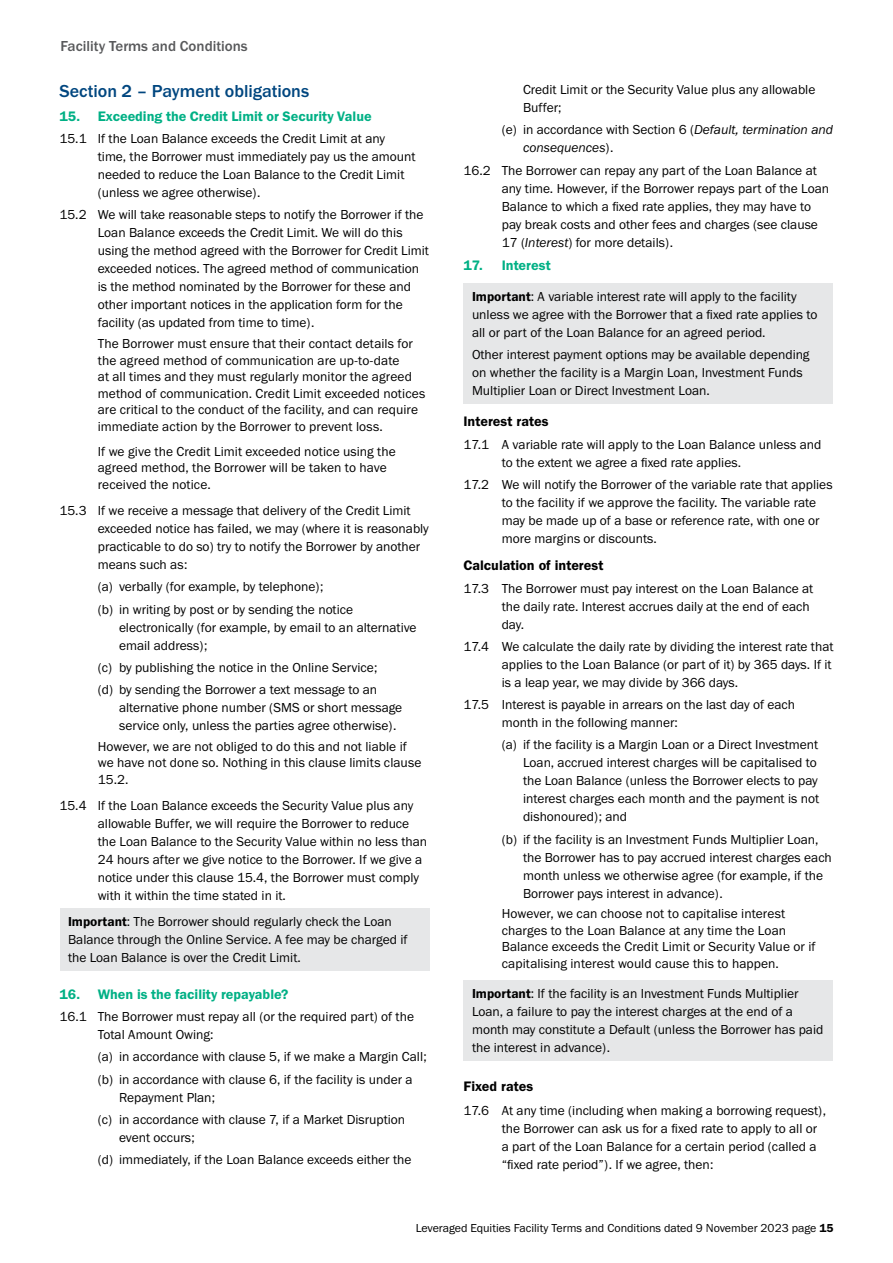
<style>
.page{position:relative;width:893px;height:1263px;background:#fff}
.page>*{position:absolute;margin:0;border:0;box-sizing:border-box;transform-origin:0 0}
.t1{font:500 18px "Franklin Gothic URW";color:#00467f}
.t2{font:500 15px "Franklin Gothic URW";color:#58595b}
.t3{font:14.25px "Franklin Gothic URW Dem";color:#00b085}
.t4{font:14.25px "Franklin Gothic URW Dem";color:#000}
.t5{font:13.5px/18px "Franklin Gothic URW Boo";color:#000}
.t6{font:13.5px "Franklin Gothic URW Boo Ita";color:#000}
.t7{font:12px "Franklin Gothic URW Boo";color:#000}
.s1{font-family:"Franklin Gothic URW Dem"}
.s2{font-family:"Franklin Gothic URW Boo Ita"}
.s3{font-family:"Franklin Gothic URW Boo"}
</style>
<div class="page">
<div style="left:60px;top:909px;width:369px;height:62px;background:#e6e7e8"></div>
<div style="left:463px;top:283px;width:370px;height:120px;background:#e6e7e8"></div>
<div style="left:463px;top:981px;width:370px;height:80px;background:#e6e7e8"></div>
<p class="t2" style="left:60px;top:37px;width:189px">Facility Terms and Conditions</p>
<h1 class="t1" style="left:60px;top:80px;width:251px">Section 2 – Payment obligations</h1>
<p class="t3" style="left:60px;top:107px;width:314px">15. Exceeding the Credit Limit or Security Value</p>
<p class="t5" style="left:98px;top:129px;width:319px;text-indent:-38px">15.1 If the Loan Balance exceeds the Credit Limit at any time, the Borrower must immediately pay us the amount needed to reduce the Loan Balance to the Credit Limit (unless we agree otherwise).</p>
<p class="t5" style="left:98px;top:206px;width:333px;text-indent:-38px">15.2 We will take reasonable steps to notify the Borrower if the Loan Balance exceeds the Credit Limit. We will do this using the method agreed with the Borrower for Credit Limit exceeded notices. The agreed method of communication is the method nominated by the Borrower for these and other important notices in the application form for the facility (as updated from time to time).</p>
<p class="t5" style="left:98px;top:335px;width:329px;line-height:16.5px">The Borrower must ensure that their contact details for the agreed method of communication are up-to-date<br>at all times and they must regularly monitor the agreed method of communication. Credit Limit exceeded notices are critical to the conduct of the facility, and can require immediate action by the Borrower to prevent loss.</p>
<p class="t5" style="left:98px;top:442px;width:300px;line-height:16.5px">If we give the Credit Limit exceeded notice using the agreed method, the Borrower will be taken to have received the notice.</p>
<p class="t5" style="left:98px;top:501px;width:333px;text-indent:-38px">15.3 If we receive a message that delivery of the Credit Limit exceeded notice has failed, we may (where it is reasonably practicable to do so) try to notify the Borrower by another means such as:</p>
<p class="t5" style="left:98px;top:575px;width:257px;line-height:22.2px">(a) verbally (for example, by telephone);<br>(b) in writing by post or by sending the notice</p>
<p class="t5" style="left:119px;top:618px;width:299px">electronically (for example, by email to an alternative email address);</p>
<p class="t5" style="left:98px;top:656px;width:281px;line-height:22.2px">(c) by publishing the notice in the Online Service; (d) by sending the Borrower a text message to an</p>
<p class="t5" style="left:119px;top:698px;width:285px">alternative phone number (SMS or short message service only, unless the parties agree otherwise).</p>
<p class="t5" style="left:98px;top:738px;width:325px;line-height:16.5px">However, we are not obliged to do this and not liable if we have not done so. Nothing in this clause limits clause<br>15.2.</p>
<p class="t5" style="left:98px;top:796px;width:331px;text-indent:-38px">15.4 If the Loan Balance exceeds the Security Value plus any allowable Buffer, we will require the Borrower to reduce the Loan Balance to the Security Value within no less than 24 hours after we give notice to the Borrower. If we give a notice under this clause 15.4, the Borrower must comply with it within the time stated in it.</p>
<p class="t5" style="left:68px;top:913px;width:341px"><span class="s1">Important</span>: The Borrower should regularly check the Loan<br>Balance through the Online Service. A fee may be charged if the Loan Balance is over the Credit Limit.</p>
<p class="t3" style="left:60px;top:985px;width:230px">16. When is the facility repayable?</p>
<p class="t5" style="left:98px;top:1007px;width:318px;text-indent:-38px">16.1 The Borrower must repay all (or the required part) of the<br>Total Amount Owing:</p>
<p class="t5" style="left:98px;top:1045px;width:331px;line-height:22.2px">(a) in accordance with clause 5, if we make a Margin Call; (b) in accordance with clause 6, if the facility is under a</p>
<p class="t5" style="left:98px;top:1086px;width:309px;line-height:22.2px;text-indent:21px">Repayment Plan;<br>(c) in accordance with clause 7, if a Market Disruption</p>
<p class="t5" style="left:98px;top:1126px;width:315px;line-height:22.2px;text-indent:21px">event occurs;<br>(d) immediately, if the Loan Balance exceeds either the</p>
<p class="t5" style="left:523px;top:80px;width:294px">Credit Limit or the Security Value plus any allowable<br>Buffer;</p>
<p class="t5" style="left:502px;top:121px;width:333px">(e) in accordance with Section 6 (<span class="s2">Default, termination and</span></p>
<p class="t6" style="left:523px;top:139px;width:92px">consequences<span class="s3">).</span></p>
<p class="t5" style="left:502px;top:161px;width:329px;text-indent:-38px">16.2 The Borrower can repay any part of the Loan Balance at any time. However, if the Borrower repays part of the Loan Balance to which a fixed rate applies, they may have to pay break costs and other fees and charges (see clause 17 (<span class="s2">Interest</span>) for more details).</p>
<p class="t3" style="left:463px;top:257px;width:89px">17. Interest</p>
<p class="t5" style="left:472px;top:287px;width:347px"><span class="s1">Important</span>: A variable interest rate will apply to the facility unless we agree with the Borrower that a fixed rate applies to all or part of the Loan Balance for an agreed period.</p>
<p class="t5" style="left:472px;top:345px;width:339px">Other interest payment options may be available depending on whether the facility is a Margin Loan, Investment Funds<br>Multiplier Loan or Direct Investment Loan.</p>
<p class="t4" style="left:463px;top:412px;width:86px">Interest rates</p>
<p class="t5" style="left:502px;top:435px;width:321px;text-indent:-38px">17.1 A variable rate will apply to the Loan Balance unless and to the extent we agree a fixed rate applies.</p>
<p class="t5" style="left:502px;top:475px;width:332px;text-indent:-38px">17.2 We will notify the Borrower of the variable rate that applies to the facility if we approve the facility. The variable rate may be made up of a base or reference rate, with one or more margins or discounts.</p>
<p class="t4" style="left:463px;top:556px;width:141px">Calculation of interest</p>
<p class="t5" style="left:502px;top:579px;width:313px;text-indent:-38px">17.3 The Borrower must pay interest on the Loan Balance at the daily rate. Interest accrues daily at the end of each day.</p>
<p class="t5" style="left:502px;top:637px;width:333px;text-indent:-38px">17.4 We calculate the daily rate by dividing the interest rate that applies to the Loan Balance (or part of it) by 365 days. If it is a leap year, we may divide by 366 days.</p>
<p class="t5" style="left:502px;top:695px;width:295px;text-indent:-38px">17.5 Interest is payable in arrears on the last day of each month in the following manner:</p>
<p class="t5" style="left:523px;top:736px;width:298px;text-indent:-21px">(a) if the facility is a Margin Loan or a Direct Investment Loan, accrued interest charges will be capitalised to the Loan Balance (unless the Borrower elects to pay interest charges each month and the payment is not dishonoured); and</p>
<p class="t5" style="left:523px;top:830px;width:310px;text-indent:-21px">(b) if the facility is an Investment Funds Multiplier Loan, the Borrower has to pay accrued interest charges each month unless we otherwise agree (for example, if the Borrower pays interest in advance).</p>
<p class="t5" style="left:502px;top:905px;width:315px;line-height:16.5px">However, we can choose not to capitalise interest charges to the Loan Balance at any time the Loan Balance exceeds the Credit Limit or Security Value or if capitalising interest would cause this to happen.</p>
<p class="t5" style="left:472px;top:984px;width:353px"><span class="s1">Important</span>: If the facility is an Investment Funds Multiplier Loan, a failure to pay the interest charges at the end of a month may constitute a Default (unless the Borrower has paid the interest in advance).</p>
<p class="t4" style="left:463px;top:1078px;width:71px">Fixed rates</p>
<p class="t5" style="left:502px;top:1101px;width:326px;text-indent:-38px">17.6 At any time (including when making a borrowing request), the Borrower can ask us for a fixed rate to apply to all or a part of the Loan Balance for a certain period (called a “fixed rate period”). If we agree, then:</p>
<p class="t7" style="left:416px;top:1220px;width:419px">Leveraged Equities Facility Terms and Conditions dated 9 November 2023 page <span class="s1">15</span></p>
</div>
